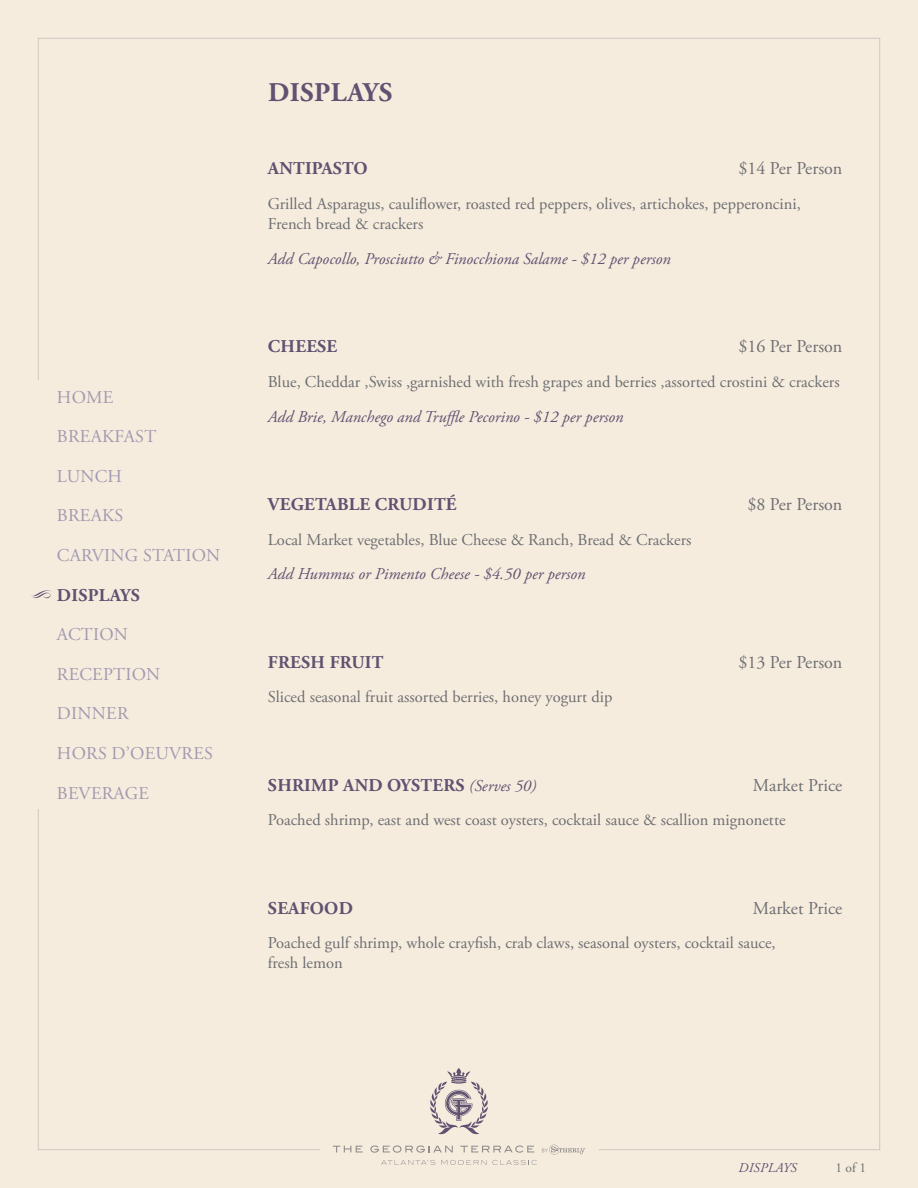
<style>
.page{position:relative;width:918px;height:1188px;background:#f6ecde}
.page>*{position:absolute;margin:0;border:0;box-sizing:border-box;transform-origin:0 0}
.t1{font:700 27px "Adobe Garamond Pro";letter-spacing:.015em;color:#605270}
.t2{font:700 18px "Adobe Garamond Pro";letter-spacing:.015em;color:#605270}
.t3{font:18px/39.6px "Adobe Garamond Pro";letter-spacing:.015em;color:#a199b0}
.t4{font:18px "Adobe Garamond Pro";color:#6d6e71}
.t5{font:16.5px/19.8px "Adobe Garamond Pro";color:#6d6e71}
.t6{font:italic 16.5px "Adobe Garamond Pro";color:#605270}
.t7{font:italic 13.5px "Adobe Garamond Pro";letter-spacing:.015em;color:#605270}
.t8{font:13.5px "Adobe Garamond Pro";color:#6d6e71}
.s1{font-weight:400;font-style:italic;font-size:16.5px}
</style>
<div class="page">
<svg style="left:430px;top:1068px;width:58px;height:67px"></svg>
<svg style="left:333px;top:1146px;width:30px;height:6px"></svg>
<svg style="left:370px;top:1145px;width:215px;height:20px"></svg>
<svg style="left:30px;top:590px;width:21px;height:8px"></svg>
<p class="t3" style="left:57px;top:378px;width:101px">HOME<br>BREAKFAST<br>LUNCH</p>
<p class="t3" style="left:57px;top:496px;width:165px">BREAKS<br>CARVING STATION</p>
<p class="t2" style="left:57px;top:584px;width:84px">DISPLAYS</p>
<p class="t3" style="left:57px;top:615px;width:105px">ACTION<br>RECEPTION</p>
<p class="t3" style="left:57px;top:694px;width:158px">DINNER<br>HORS D’OEUVRES</p>
<p class="t3" style="left:57px;top:774px;width:94px">BEVERAGE</p>
<h1 class="t1" style="left:268px;top:77px;width:126px">DISPLAYS</h1>
<p class="t2" style="left:268px;top:158px;width:101px">ANTIPASTO</p>
<p class="t4" style="left:738px;top:158px;width:106px">$14 Per Person</p>
<p class="t5" style="left:268px;top:195px;width:534px">Grilled Asparagus, cauliflower, roasted red peppers, olives, artichokes, pepperoncini,<br>French bread &amp; crackers</p>
<p class="t6" style="left:268px;top:249px;width:404px">Add Capocollo, Prosciutto &amp; Finocchiona Salame - $12 per person</p>
<p class="t2" style="left:268px;top:336px;width:71px">CHEESE</p>
<p class="t4" style="left:738px;top:336px;width:106px">$16 Per Person</p>
<p class="t5" style="left:268px;top:372px;width:573px">Blue, Cheddar ,Swiss ,garnished with fresh grapes and berries ,assorted crostini &amp; crackers</p>
<p class="t6" style="left:268px;top:406px;width:357px">Add Brie, Manchego and Truffle Pecorino - $12 per person</p>
<p class="t2" style="left:268px;top:494px;width:190px">VEGETABLE CRUDITÉ</p>
<p class="t4" style="left:747px;top:493px;width:97px">$8 Per Person</p>
<p class="t5" style="left:268px;top:530px;width:425px">Local Market vegetables, Blue Cheese &amp; Ranch, Bread &amp; Crackers</p>
<p class="t6" style="left:268px;top:564px;width:319px">Add Hummus or Pimento Cheese - $4.50 per person</p>
<p class="t2" style="left:268px;top:651px;width:117px">FRESH FRUIT</p>
<p class="t4" style="left:738px;top:651px;width:106px">$13 Per Person</p>
<p class="t5" style="left:268px;top:688px;width:346px">Sliced seasonal fruit assorted berries, honey yogurt dip</p>
<p class="t2" style="left:268px;top:774px;width:270px">SHRIMP AND OYSTERS <span class="s1">(Serves 50)</span></p>
<p class="t4" style="left:753px;top:774px;width:91px">Market Price</p>
<p class="t5" style="left:268px;top:811px;width:519px">Poached shrimp, east and west coast oysters, cocktail sauce &amp; scallion mignonette</p>
<p class="t2" style="left:268px;top:897px;width:87px">SEAFOOD</p>
<p class="t4" style="left:753px;top:897px;width:91px">Market Price</p>
<p class="t5" style="left:268px;top:934px;width:509px">Poached gulf shrimp, whole crayfish, crab claws, seasonal oysters, cocktail sauce, fresh lemon</p>
<p class="t7" style="left:739px;top:1160px;width:60px">DISPLAYS</p>
<p class="t8" style="left:836px;top:1160px;width:32px">1 of 1</p>
</div>
